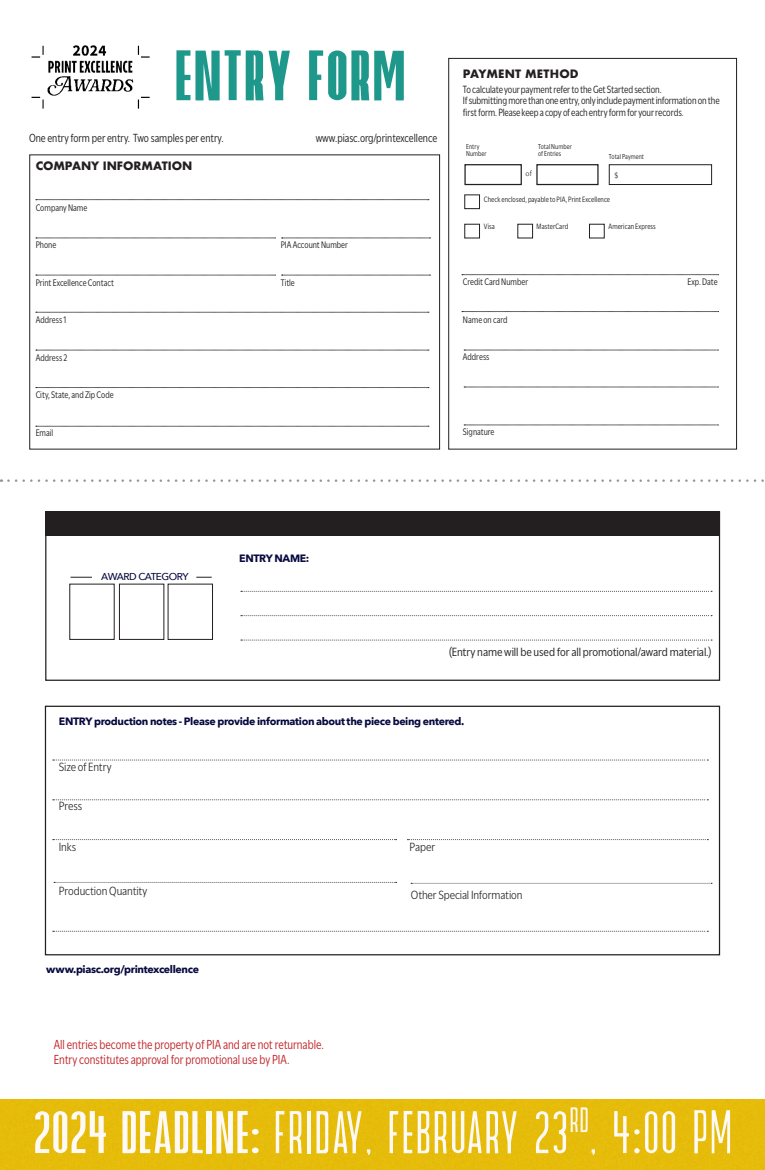
<style>
.page{position:relative;width:765px;height:1170px;background:#fff}
.page>*{position:absolute;margin:0;border:0;box-sizing:border-box;transform-origin:0 0}
.t1{font:800 71.25px "Devant Pro";letter-spacing:.05em;color:#1f988c}
.t2{font:100 60px "Devant Pro";letter-spacing:.03em;color:#fef9f5}
.t3{font:13.75px "Utile Narrow";color:#c0252a;scale:.9 1}
.Form_Input{font:12.5px "Utile Narrow";letter-spacing:-.005em;color:#231f20}
.t4{font:12.5px "Utile Narrow";letter-spacing:-.005em;color:#231f20}
.t5{font:12.38px "Utile Narrow";color:#231f20;scale:.9 1}
.t6{font:700 11.25px "Futura";color:#231f20}
.t7{font:11px/11.9px "Utile Narrow";letter-spacing:-.01em;color:#231f20;scale:.9 1}
.t8{font:700 10.62px "Avenir Next";letter-spacing:-.035em;color:#08093f}
.Form_Input-2{font:10px "Utile Narrow";color:#231f20;scale:.9 1}
.t9{font:500 10px "Avenir Next";letter-spacing:-.05em;color:#08093f}
.Form_Input-3{font:8.12px "Utile Narrow";letter-spacing:.01em;color:#231f20;scale:.9 1}
.Form_Input-4{font:7.5px/7.5px "Utile Narrow";letter-spacing:.01em;color:#231f20;scale:.9 1}
.Form_Input-5{font:7.5px "Avenir Next";color:#231f20;scale:.9 1}
.s1{font-style:inherit}
.s2{font-weight:500}
.s3{font-size:61.25px}
</style>
<div class="page">
<div style="left:448px;top:58px;width:289px;height:391px;border:1px solid #231f20"></div>
<div style="left:29px;top:155px;width:411px;height:294px;border:1px solid #231f20"></div>
<div style="left:589px;top:224px;width:16px;height:14px;border:1px solid #231f20"></div>
<div style="left:464px;top:224px;width:16px;height:14px;border:1px solid #231f20"></div>
<div style="left:518px;top:224px;width:15px;height:14px;border:1px solid #231f20"></div>
<div style="left:464px;top:195px;width:16px;height:14px;border:1px solid #231f20"></div>
<div style="left:536px;top:164px;width:63px;height:21px;border:1px solid #231f20"></div>
<div style="left:464px;top:164px;width:58px;height:21px;border:1px solid #231f20"></div>
<div style="left:609px;top:164px;width:103px;height:21px;border:1px solid #231f20"></div>
<svg style="left:36px;top:199px;width:393px;height:1px"></svg>
<svg style="left:36px;top:275px;width:240px;height:1px"></svg>
<svg style="left:36px;top:238px;width:240px;height:1px"></svg>
<svg style="left:36px;top:312px;width:393px;height:1px"></svg>
<svg style="left:36px;top:350px;width:393px;height:1px"></svg>
<svg style="left:36px;top:387px;width:393px;height:1px"></svg>
<svg style="left:36px;top:426px;width:393px;height:1px"></svg>
<svg style="left:462px;top:311px;width:257px;height:1px"></svg>
<svg style="left:462px;top:275px;width:257px;height:1px"></svg>
<svg style="left:464px;top:350px;width:254px;height:1px"></svg>
<svg style="left:464px;top:387px;width:254px;height:1px"></svg>
<svg style="left:282px;top:275px;width:149px;height:1px"></svg>
<svg style="left:282px;top:238px;width:149px;height:1px"></svg>
<svg style="left:464px;top:425px;width:254px;height:1px"></svg>
<svg style="left:8px;top:479px;width:756px;height:3px"></svg>
<div style="left:0;top:1099px;width:765px;height:71px;background:#e6bc0b"></div>
<img style="left:31px;top:45px;width:119px;height:64px">
<div style="left:45px;top:511px;width:675px;height:170px;border:1px solid #231f20"></div>
<div style="left:45px;top:706px;width:675px;height:249px;border:1px solid #231f20"></div>
<svg style="left:70px;top:577px;width:22px;height:1px"></svg>
<svg style="left:196px;top:577px;width:16px;height:1px"></svg>
<div style="left:45px;top:512px;width:675px;height:24px;background:#231f20"></div>
<svg style="left:241px;top:640px;width:471px;height:1px"></svg>
<svg style="left:53px;top:760px;width:655px;height:1px"></svg>
<svg style="left:53px;top:800px;width:655px;height:1px"></svg>
<svg style="left:53px;top:839px;width:344px;height:1px"></svg>
<svg style="left:53px;top:931px;width:655px;height:1px"></svg>
<div style="left:119px;top:584px;width:45px;height:56px;border:1px solid #231f20"></div>
<div style="left:168px;top:584px;width:45px;height:56px;border:1px solid #231f20"></div>
<svg style="left:54px;top:882px;width:343px;height:1px"></svg>
<svg style="left:407px;top:839px;width:301px;height:1px"></svg>
<svg style="left:241px;top:615px;width:471px;height:1px"></svg>
<svg style="left:241px;top:591px;width:471px;height:1px"></svg>
<svg style="left:411px;top:883px;width:301px;height:1px"></svg>
<p class="t1" style="left:176px;top:41px;width:230px">ENTRY FORM</p>
<p class="t5" style="left:29px;top:129px;width:218px">One entry form per entry. Two samples per entry.</p>
<p class="t5" style="left:316px;top:129px;width:137px">www.piasc.org/printexcellence</p>
<p class="t6" style="left:36px;top:158px;width:158px">COMPANY INFORMATION</p>
<p class="Form_Input-2" style="left:36px;top:199px;width:59px">Company Name</p>
<p class="Form_Input-2" style="left:36px;top:237px;width:24px">Phone</p>
<p class="Form_Input-2" style="left:281px;top:237px;width:76px">PIA Account Number</p>
<p class="Form_Input-2" style="left:36px;top:274px;width:88px">Print Excellence Contact</p>
<p class="Form_Input-2" style="left:281px;top:274px;width:17px">Title</p>
<p class="Form_Input-2" style="left:36px;top:312px;width:36px">Address 1</p>
<p class="Form_Input-2" style="left:36px;top:349px;width:37px">Address 2</p>
<p class="Form_Input-2" style="left:36px;top:387px;width:88px">City, State, and Zip Code</p>
<p class="Form_Input-2" style="left:36px;top:424px;width:21px">Email</p>
<p class="t6" style="left:463px;top:66px;width:117px">PAYMENT METHOD</p>
<p class="t7" style="left:463px;top:82px;width:222px">To calculate your payment refer to the Get Started section.</p>
<p class="t7" style="left:463px;top:94px;width:287px">If submitting more than one entry, only include payment information on the first form. Please keep a copy of each entry form for your records<span class="s1">.</span></p>
<p class="Form_Input-4" style="left:466px;top:142px;width:24px">Entry<br>Number</p>
<p class="Form_Input-4" style="left:538px;top:142px;width:39px">Total Number of Entries</p>
<p class="Form_Input-4" style="left:609px;top:152px;width:41px">Total Payment</p>
<p class="Form_Input-5" style="left:526px;top:167px;width:8px">of</p>
<p class="Form_Input-5" style="left:614px;top:169px;width:6px">$</p>
<p class="Form_Input-3" style="left:484px;top:193px;width:142px">Check enclosed, payable to PIA, Print Excellence</p>
<p class="Form_Input-3" style="left:484px;top:220px;width:14px">Visa</p>
<p class="Form_Input-3" style="left:537px;top:220px;width:37px">MasterCard</p>
<p class="Form_Input-3" style="left:608px;top:220px;width:54px">American Express</p>
<p class="Form_Input-2" style="left:463px;top:274px;width:74px">Credit Card Number</p>
<p class="Form_Input-2" style="left:687px;top:274px;width:35px">Exp. Date</p>
<p class="Form_Input-2" style="left:463px;top:312px;width:51px">Name on card</p>
<p class="Form_Input-2" style="left:463px;top:349px;width:31px">Address</p>
<p class="Form_Input-2" style="left:463px;top:424px;width:37px">Signature</p>
<p class="t9" style="left:101px;top:568px;width:89px">AWARD CATEGORY</p>
<p class="t8" style="left:239px;top:549px;width:72px">ENTRY NAME:</p>
<p class="t4" style="left:449px;top:642px;width:264px">(Entry name will be used for all promotional/award material.)</p>
<p class="t8" style="left:59px;top:712px;width:407px">ENTRY production notes - Please provide information about the piece being entered.</p>
<p class="Form_Input" style="left:59px;top:757px;width:54px">Size of Entry</p>
<p class="Form_Input" style="left:59px;top:796px;width:25px">Press</p>
<p class="Form_Input" style="left:59px;top:837px;width:19px">Inks</p>
<p class="Form_Input" style="left:410px;top:837px;width:27px">Paper</p>
<p class="Form_Input" style="left:59px;top:881px;width:90px">Production Quantity</p>
<p class="Form_Input" style="left:411px;top:885px;width:113px">Other Special Information</p>
<p class="t8" style="left:46px;top:960px;width:154px">www.piasc.org/printexcellence</p>
<p class="t3" style="left:54px;top:1034px;width:302px">All entries become the property of PIA and are not returnable.</p>
<p class="t3" style="left:54px;top:1049px;width:264px">Entry constitutes approval for promotional use by PIA.</p>
<p class="t2" style="left:34px;top:1104px;width:699px"><span class="s2">2024 DEADLINE:</span> FRIDAY, FEBRUARY 23<sup>RD</sup>, 4:00 <span class="s3">PM</span></p>
</div>
